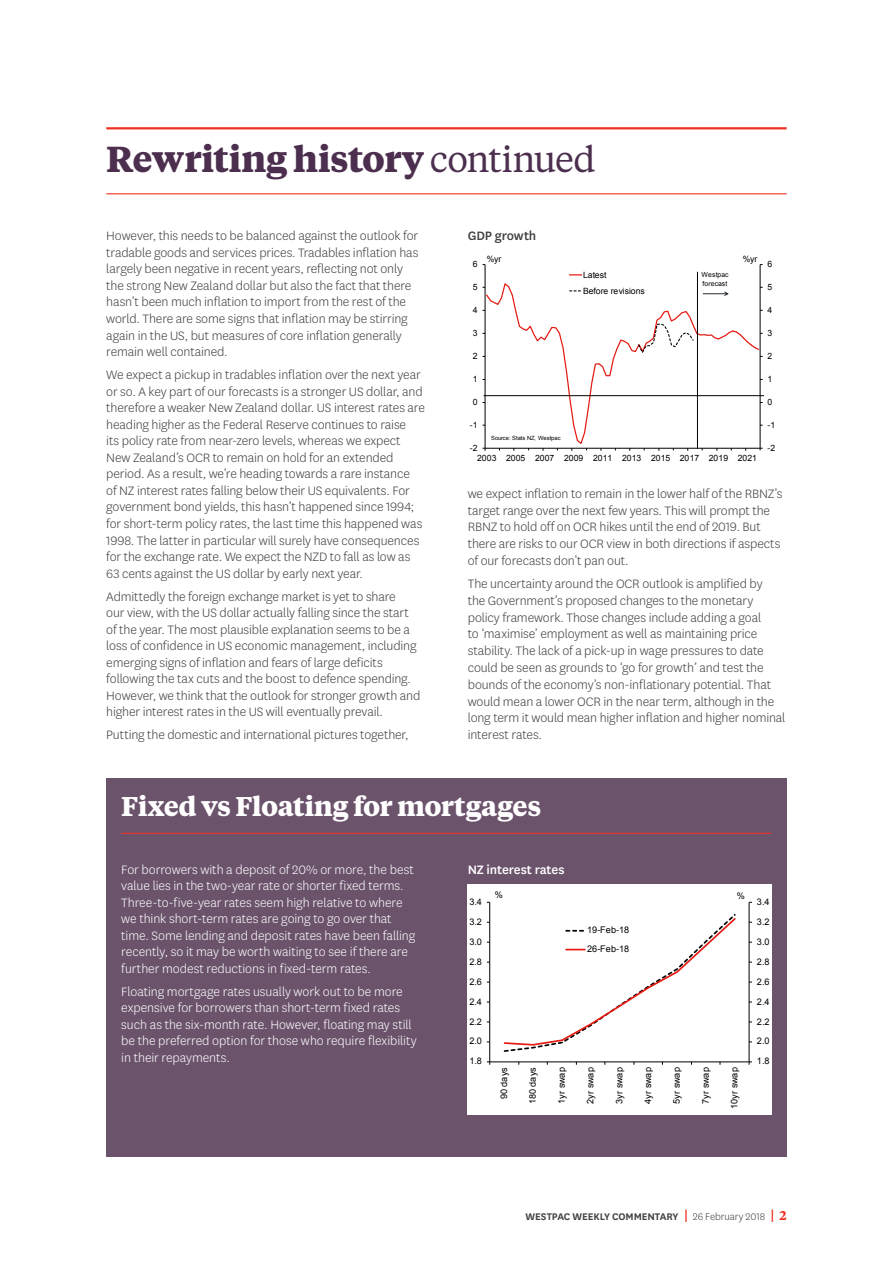
<style>
.page{position:relative;width:893px;height:1263px;background:#fff}
.page>*{position:absolute;margin:0;border:0;box-sizing:border-box;transform-origin:0 0}
.t1{font:700 36px "Tiempos Text";letter-spacing:-.02em;color:#4c2f4e}
.t2{font:700 27px "Tiempos Text";letter-spacing:-.015em;color:#fff}
.t3{font:300 14.25px/16.5px "National LF";letter-spacing:-.01em;color:#414042}
.t4{font:300 14.25px/16.5px "National LF";letter-spacing:-.005em;color:#fff}
.t5{font:500 14.25px "National LF";letter-spacing:-.01em;color:#fff}
.t6{font:500 14.25px "National LF";letter-spacing:-.01em;color:#414042}
.t7{font:600 11.25px "National LF";letter-spacing:-.005em;color:#414042}
.t8{font:9.15px/19.2px "Arial";letter-spacing:.005em;color:#000}
.t9{font:8.7px/16px "Arial";letter-spacing:-.015em;color:#000}
.t10{font:6.9px/8.2px "Arial";letter-spacing:.025em;color:#000}
.t11{font:5.7px "Arial";color:#000}
.s1{font-weight:400}
.s2{font-family:"Tiempos Text";font-size:13.5px;color:#ee3124}
.s3{font-weight:300}
.s4{font-family:"Tiempos Text";font-size:12.75px;color:#ee3124}
</style>
<div class="page">
<div style="left:106px;top:778px;width:681px;height:379px;background:#6b536c"></div>
<div style="left:468px;top:885px;width:303px;height:230px;background:#fff"></div>
<hr style="left:749px;top:902px;width:1px;height:160px;background:#000">
<hr style="left:489px;top:902px;width:1px;height:160px;background:#000">
<hr style="left:490px;top:1061px;width:259px;height:1px;background:#000">
<svg style="left:503px;top:914px;width:233px;height:138px"></svg>
<hr style="left:121px;top:833px;width:650px;height:1px;background:#ee3124">
<hr style="left:106px;top:127px;width:681px;height:2px;background:#ee3124">
<hr style="left:106px;top:193px;width:681px;height:1px;background:#ee3124">
<hr style="left:760px;top:265px;width:1px;height:183px;background:#000">
<hr style="left:485px;top:265px;width:1px;height:183px;background:#000">
<svg style="left:569px;top:274px;width:13px;height:1px"></svg>
<hr style="left:484px;top:395px;width:280px;height:1px;background:#000">
<svg style="left:483px;top:282px;width:280px;height:169px"></svg>
<hr style="left:697px;top:272px;width:1px;height:177px;background:#000">
<h1 class="t1" style="left:106px;top:134px;width:491px">Rewriting history <span class="s1">continued</span></h1>
<p class="t3" style="left:106px;top:227px;width:314px">However, this needs to be balanced against the outlook for tradable goods and services prices. Tradables inflation has largely been negative in recent years, reflecting not only the strong New Zealand dollar but also the fact that there hasn’t been much inflation to import from the rest of the world. There are some signs that inflation may be stirring again in the US, but measures of core inflation generally remain well contained.</p>
<p class="t3" style="left:106px;top:366px;width:320px">We expect a pickup in tradables inflation over the next year or so. A key part of our forecasts is a stronger US dollar, and therefore a weaker New Zealand dollar. US interest rates are heading higher as the Federal Reserve continues to raise<br>its policy rate from near-zero levels, whereas we expect New Zealand’s OCR to remain on hold for an extended period. As a result, we’re heading towards a rare instance<br>of NZ interest rates falling below their US equivalents. For government bond yields, this hasn’t happened since 1994; for short-term policy rates, the last time this happened was 1998. The latter in particular will surely have consequences for the exchange rate. We expect the NZD to fall as low as 63 cents against the US dollar by early next year.</p>
<p class="t3" style="left:106px;top:587px;width:316px">Admittedly the foreign exchange market is yet to share<br>our view, with the US dollar actually falling since the start of the year. The most plausible explanation seems to be a loss of confidence in US economic management, including emerging signs of inflation and fears of large deficits following the tax cuts and the boost to defence spending.<br>However, we think that the outlook for stronger growth and higher interest rates in the US will eventually prevail.</p>
<p class="t3" style="left:106px;top:726px;width:304px">Putting the domestic and international pictures together,</p>
<p class="t6" style="left:468px;top:226px;width:70px">GDP growth</p>
<p class="t9" style="left:473px;top:256px;width:6px">6</p>
<p class="t9" style="left:473px;top:279px;width:6px">5</p>
<p class="t9" style="left:487px;top:250px;width:16px">%yr</p>
<p class="t9" style="left:743px;top:251px;width:16px">%yr</p>
<p class="t9" style="left:583px;top:267px;width:63px">Latest<br>Before revisions</p>
<p class="t10" style="left:701px;top:271px;width:29px">Westpac forecast</p>
<p class="t9" style="left:768px;top:256px;width:6px">6</p>
<p class="t9" style="left:768px;top:279px;width:6px">5</p>
<p class="t9" style="left:473px;top:302px;width:6px">4</p>
<p class="t9" style="left:768px;top:302px;width:6px">4</p>
<p class="t9" style="left:473px;top:325px;width:6px">3</p>
<p class="t9" style="left:768px;top:325px;width:6px">3</p>
<p class="t9" style="left:473px;top:348px;width:6px">2</p>
<p class="t9" style="left:768px;top:348px;width:6px">2</p>
<p class="t9" style="left:473px;top:371px;width:6px">1</p>
<p class="t9" style="left:768px;top:371px;width:6px">1</p>
<p class="t9" style="left:473px;top:394px;width:6px">0</p>
<p class="t9" style="left:768px;top:394px;width:6px">0</p>
<p class="t9" style="left:470px;top:417px;width:9px">-1</p>
<p class="t9" style="left:768px;top:417px;width:9px">-1</p>
<p class="t11" style="left:491px;top:434px;width:71px">Source: Stats NZ, Westpac</p>
<p class="t9" style="left:470px;top:440px;width:9px">-2</p>
<p class="t9" style="left:768px;top:440px;width:9px">-2</p>
<p class="t9" style="left:477px;top:450px;width:281px">2003 2005 2007 2009 2011 2013 2015 2017 2019 2021</p>
<p class="t3" style="left:468px;top:485px;width:316px">we expect inflation to remain in the lower half of the RBNZ’s target range over the next few years. This will prompt the RBNZ to hold off on OCR hikes until the end of 2019. But there are risks to our OCR view in both directions if aspects of our forecasts don’t pan out.</p>
<p class="t3" style="left:468px;top:575px;width:319px">The uncertainty around the OCR outlook is amplified by<br>the Government’s proposed changes to the monetary policy framework. Those changes include adding a goal<br>to ‘maximise’ employment as well as maintaining price stability. The lack of a pick-up in wage pressures to date could be seen as grounds to ‘go for growth’ and test the bounds of the economy’s non-inflationary potential. That would mean a lower OCR in the near term, although in the long term it would mean higher inflation and higher nominal interest rates.</p>
<h2 class="t2" style="left:121px;top:787px;width:422px">Fixed vs Floating for mortgages</h2>
<p class="t4" style="left:121px;top:861px;width:296px">For borrowers with a deposit of 20% or more, the best value lies in the two-year rate or shorter fixed terms.<br>Three-to-five-year rates seem high relative to where we think short-term rates are going to go over that time. Some lending and deposit rates have been falling recently, so it may be worth waiting to see if there are further modest reductions in fixed-term rates.</p>
<p class="t4" style="left:121px;top:983px;width:297px">Floating mortgage rates usually work out to be more expensive for borrowers than short-term fixed rates such as the six-month rate. However, floating may still be the preferred option for those who require flexibility in their repayments.</p>
<p class="t5" style="left:468px;top:860px;width:98px">NZ interest rates</p>
<p class="t8" style="left:469px;top:892px;width:14px">3.4</p>
<p class="t8" style="left:469px;top:912px;width:14px">3.2</p>
<p class="t8" style="left:469px;top:932px;width:14px">3.0</p>
<p class="t8" style="left:495px;top:885px;width:10px">%</p>
<p class="t8" style="left:737px;top:886px;width:10px">%</p>
<p class="t8" style="left:587px;top:920px;width:44px">19-Feb-18<br>26-Feb-18</p>
<p class="t8" style="left:757px;top:892px;width:14px">3.4</p>
<p class="t8" style="left:757px;top:912px;width:14px">3.2</p>
<p class="t8" style="left:757px;top:932px;width:14px">3.0</p>
<p class="t8" style="left:469px;top:952px;width:14px">2.8</p>
<p class="t8" style="left:757px;top:952px;width:14px">2.8</p>
<p class="t8" style="left:469px;top:972px;width:14px">2.6</p>
<p class="t8" style="left:757px;top:972px;width:14px">2.6</p>
<p class="t8" style="left:469px;top:992px;width:14px">2.4</p>
<p class="t8" style="left:757px;top:992px;width:14px">2.4</p>
<p class="t8" style="left:469px;top:1012px;width:14px">2.2</p>
<p class="t8" style="left:757px;top:1012px;width:14px">2.2</p>
<p class="t8" style="left:469px;top:1032px;width:14px">2.0</p>
<p class="t8" style="left:757px;top:1032px;width:14px">2.0</p>
<p class="t8" style="left:469px;top:1052px;width:14px">1.8</p>
<p class="t8" style="left:757px;top:1052px;width:14px">1.8</p>
<p class="t8" style="left:494px;top:1099px;width:33px;rotate:-90deg">90 days</p>
<p class="t8" style="left:523px;top:1104px;width:39px;rotate:-90deg">180 days</p>
<p class="t8" style="left:552px;top:1104px;width:38px;rotate:-90deg">1yr swap</p>
<p class="t8" style="left:581px;top:1104px;width:38px;rotate:-90deg">2yr swap</p>
<p class="t8" style="left:610px;top:1104px;width:38px;rotate:-90deg">3yr swap</p>
<p class="t8" style="left:638px;top:1104px;width:38px;rotate:-90deg">4yr swap</p>
<p class="t8" style="left:667px;top:1104px;width:38px;rotate:-90deg">5yr swap</p>
<p class="t8" style="left:696px;top:1104px;width:38px;rotate:-90deg">7yr swap</p>
<p class="t8" style="left:725px;top:1109px;width:43px;rotate:-90deg">10yr swap</p>
<p class="t7" style="left:526px;top:1209px;width:263px">WESTPAC WEEKLY COMMENTARY <span class="s2">|</span> <span class="s3">26 February 2018</span> <span class="s2">|</span> <span class="s4">2</span></p>
</div>
